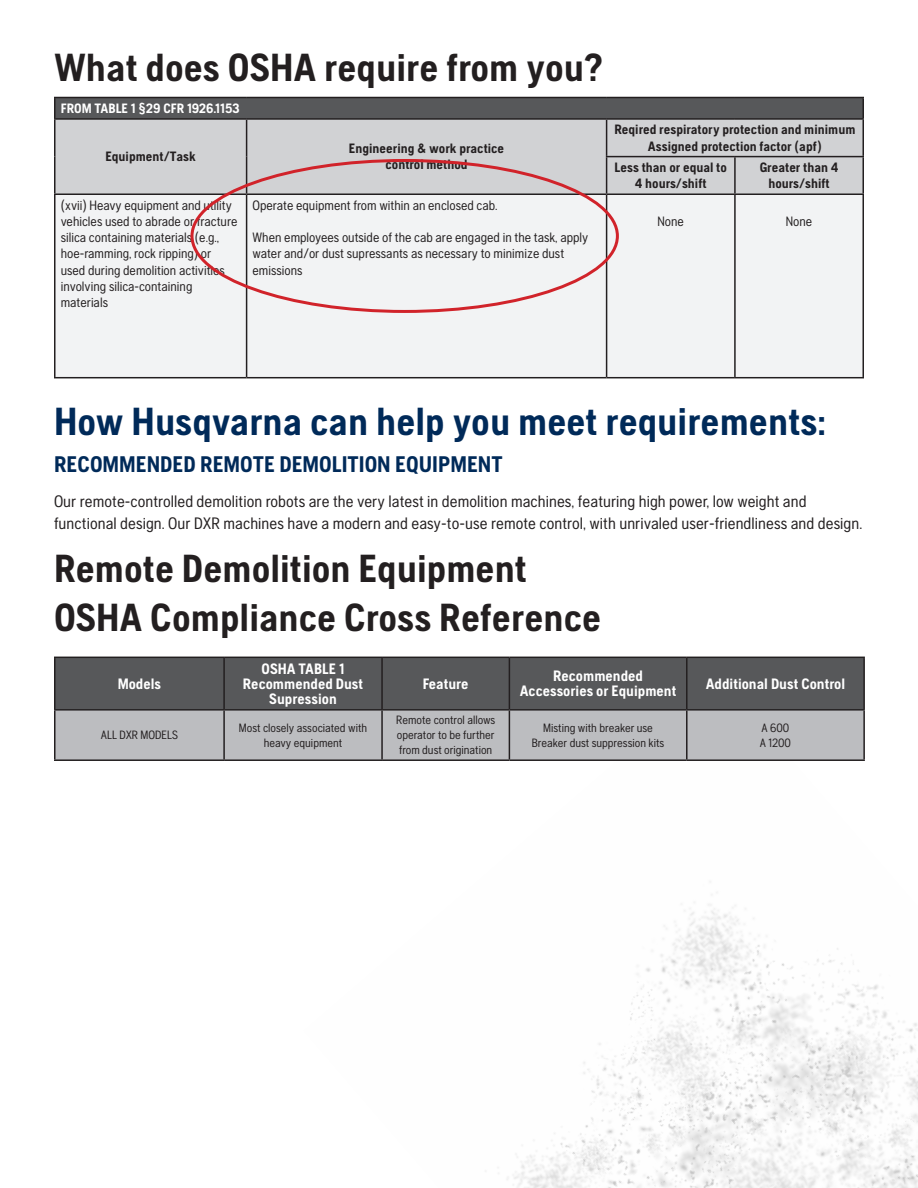
<style>
.page{position:relative;width:918px;height:1188px;background:#fff}
.page>*{position:absolute;margin:0;border:0;box-sizing:border-box;transform-origin:0 0}
.t1{font:700 39px "Husqvarna Gothic";color:#231f20}
.t2{font:700 39px "Husqvarna Gothic";color:#002a59}
.t3{font:700 22.5px "Husqvarna Gothic";color:#002a59}
.Body_11{font:16.5px "Husqvarna Gothic";letter-spacing:.005em;color:#231f20}
.t4{font:700 15px/15px "Husqvarna Gothic";color:#fff;text-align:center}
.t5{font:13.5px/16.2px "Husqvarna Gothic";color:#231f20}
.t6{font:700 13.5px/16.2px "Husqvarna Gothic";color:#231f20;text-align:center}
.t7{font:700 13.5px "Husqvarna Gothic";color:#fff}
.t8{font:12px/15px "Husqvarna Gothic";color:#231f20;text-align:center}
</style>
<div class="page">
<img style="left:507px;top:904px;width:411px;height:284px">
<div style="left:55px;top:98px;width:808px;height:21px;background:#57585a"></div>
<div style="left:56px;top:120px;width:806px;height:74px;background:#d1d2d4"></div>
<div style="left:56px;top:195px;width:806px;height:182px;background:#f2f3f4"></div>
<hr style="left:54px;top:97px;width:193px;height:1px;background:#231f20">
<hr style="left:54px;top:98px;width:2px;height:20px;background:#231f20">
<hr style="left:247px;top:97px;width:360px;height:1px;background:#231f20">
<hr style="left:607px;top:97px;width:128px;height:1px;background:#231f20">
<hr style="left:735px;top:97px;width:129px;height:1px;background:#231f20">
<hr style="left:862px;top:98px;width:2px;height:20px;background:#231f20">
<hr style="left:54px;top:118px;width:193px;height:2px;background:#231f20">
<hr style="left:54px;top:120px;width:2px;height:37px;background:#231f20">
<hr style="left:247px;top:118px;width:360px;height:2px;background:#231f20">
<hr style="left:246px;top:120px;width:1px;height:37px;background:#231f20">
<hr style="left:607px;top:118px;width:128px;height:2px;background:#231f20">
<hr style="left:606px;top:120px;width:1px;height:36px;background:#231f20">
<hr style="left:735px;top:118px;width:129px;height:2px;background:#231f20">
<hr style="left:862px;top:120px;width:2px;height:36px;background:#231f20">
<hr style="left:54px;top:157px;width:2px;height:37px;background:#231f20">
<hr style="left:246px;top:157px;width:1px;height:37px;background:#231f20">
<hr style="left:606px;top:156px;width:129px;height:1px;background:#231f20">
<hr style="left:606px;top:157px;width:1px;height:37px;background:#231f20">
<hr style="left:735px;top:156px;width:129px;height:1px;background:#231f20">
<hr style="left:734px;top:157px;width:2px;height:37px;background:#231f20">
<hr style="left:862px;top:157px;width:2px;height:37px;background:#231f20">
<hr style="left:54px;top:194px;width:193px;height:1px;background:#231f20">
<hr style="left:54px;top:195px;width:2px;height:182px;background:#231f20">
<hr style="left:247px;top:194px;width:360px;height:1px;background:#231f20">
<hr style="left:246px;top:195px;width:1px;height:182px;background:#231f20">
<hr style="left:607px;top:194px;width:128px;height:1px;background:#231f20">
<hr style="left:606px;top:195px;width:1px;height:182px;background:#231f20">
<hr style="left:735px;top:194px;width:129px;height:1px;background:#231f20">
<hr style="left:734px;top:195px;width:2px;height:182px;background:#231f20">
<hr style="left:862px;top:195px;width:2px;height:182px;background:#231f20">
<hr style="left:54px;top:377px;width:193px;height:1px;background:#231f20">
<hr style="left:247px;top:377px;width:360px;height:1px;background:#231f20">
<hr style="left:607px;top:377px;width:128px;height:1px;background:#231f20">
<hr style="left:735px;top:377px;width:129px;height:1px;background:#231f20">
<svg style="left:56px;top:658px;width:807px;height:101px;background:#87888b"></svg>
<hr style="left:54px;top:657px;width:170px;height:1px;background:#231f20">
<hr style="left:54px;top:658px;width:2px;height:51px;background:#231f20">
<hr style="left:224px;top:657px;width:158px;height:1px;background:#231f20">
<hr style="left:223px;top:658px;width:2px;height:51px;background:#231f20">
<hr style="left:382px;top:657px;width:127px;height:1px;background:#231f20">
<hr style="left:381px;top:658px;width:2px;height:51px;background:#231f20">
<hr style="left:509px;top:657px;width:178px;height:1px;background:#231f20">
<hr style="left:509px;top:658px;width:1px;height:51px;background:#231f20">
<hr style="left:687px;top:657px;width:178px;height:1px;background:#231f20">
<hr style="left:686px;top:658px;width:2px;height:51px;background:#231f20">
<hr style="left:863px;top:658px;width:2px;height:51px;background:#231f20">
<hr style="left:54px;top:709px;width:170px;height:2px;background:#231f20">
<hr style="left:54px;top:711px;width:2px;height:48px;background:#231f20">
<hr style="left:224px;top:709px;width:158px;height:2px;background:#231f20">
<hr style="left:223px;top:711px;width:2px;height:48px;background:#231f20">
<hr style="left:382px;top:709px;width:127px;height:2px;background:#231f20">
<hr style="left:381px;top:711px;width:2px;height:48px;background:#231f20">
<hr style="left:509px;top:709px;width:178px;height:2px;background:#231f20">
<hr style="left:509px;top:711px;width:1px;height:48px;background:#231f20">
<hr style="left:687px;top:709px;width:178px;height:2px;background:#231f20">
<hr style="left:686px;top:711px;width:2px;height:48px;background:#231f20">
<hr style="left:863px;top:711px;width:2px;height:48px;background:#231f20">
<hr style="left:54px;top:759px;width:170px;height:2px;background:#231f20">
<hr style="left:224px;top:759px;width:158px;height:2px;background:#231f20">
<hr style="left:382px;top:759px;width:127px;height:2px;background:#231f20">
<hr style="left:509px;top:759px;width:178px;height:2px;background:#231f20">
<hr style="left:687px;top:759px;width:178px;height:2px;background:#231f20">
<p class="t1" style="left:54px;top:45px;width:550px">What does OSHA require from you?</p>
<p class="t7" style="left:61px;top:100px;width:181px">FROM TABLE 1 §29 CFR 1926.1153</p>
<p class="t6" style="left:105px;top:148px;width:92px">Equipment/Task</p>
<p class="t6" style="left:349px;top:140px;width:157px">Engineering &amp; work practice</p>
<p class="t6" style="left:386px;top:156px;width:84px">control method</p>
<p class="t5" style="left:61px;top:197px;width:178px">(xvii) Heavy equipment and utility vehicles used to abrade or fracture silica containing materials (e.g., hoe-ramming, rock ripping) or used during demolition activities involving silica-containing materials</p>
<p class="t5" style="left:253px;top:197px;width:247px">Operate equipment from within an enclosed cab.</p>
<p class="t5" style="left:253px;top:229px;width:337px">When employees outside of the cab are engaged in the task, apply water and/or dust supressants as necessary to minimize dust emissions</p>
<p class="t6" style="left:614px;top:121px;width:243px">Reqired respiratory protection and minimum</p>
<p class="t6" style="left:648px;top:138px;width:175px">Assigned protection factor (apf)</p>
<p class="t6" style="left:615px;top:159px;width:114px">Less than or equal to</p>
<p class="t6" style="left:635px;top:175px;width:73px">4 hours/shift</p>
<p class="t6" style="left:760px;top:159px;width:80px">Greater than 4 hours/shift</p>
<p class="t5" style="left:658px;top:213px;width:28px">None</p>
<p class="t5" style="left:786px;top:213px;width:28px">None</p>
<p class="t2" style="left:54px;top:398px;width:774px">How Husqvarna can help you meet requirements:</p>
<p class="t3" style="left:54px;top:451px;width:450px">RECOMMENDED REMOTE DEMOLITION EQUIPMENT</p>
<p class="Body_11" style="left:54px;top:492px;width:754px">Our remote-controlled demolition robots are the very latest in demolition machines, featuring high power, low weight and</p>
<p class="Body_11" style="left:54px;top:514px;width:810px">functional design. Our DXR machines have a modern and easy-to-use remote control, with unrivaled user-friendliness and design.</p>
<p class="t1" style="left:54px;top:545px;width:475px">Remote Demolition Equipment</p>
<p class="t1" style="left:54px;top:595px;width:549px">OSHA Compliance Cross Reference</p>
<p class="t4" style="left:118px;top:676px;width:45px">Models</p>
<p class="t4" style="left:262px;top:661px;width:84px">OSHA TABLE 1</p>
<p class="t4" style="left:243px;top:676px;width:122px">Recommended Dust<br>Supression</p>
<p class="t4" style="left:423px;top:676px;width:47px">Feature</p>
<p class="t4" style="left:520px;top:668px;width:158px">Recommended<br>Accessories or Equipment</p>
<p class="t4" style="left:706px;top:676px;width:141px">Additional Dust Control</p>
<p class="t8" style="left:101px;top:727px;width:79px">ALL DXR MODELS</p>
<p class="t8" style="left:239px;top:720px;width:130px">Most closely associated with heavy equipment</p>
<p class="t8" style="left:396px;top:712px;width:100px;text-align:justify">Remote control allows operator to be further from dust origination</p>
<p class="t8" style="left:543px;top:720px;width:111px">Misting with breaker use</p>
<p class="t8" style="left:532px;top:735px;width:134px">Breaker dust suppression kits</p>
<p class="t8" style="left:762px;top:720px;width:29px">A 600</p>
<p class="t8" style="left:760px;top:735px;width:32px">A 1200</p>
</div>
